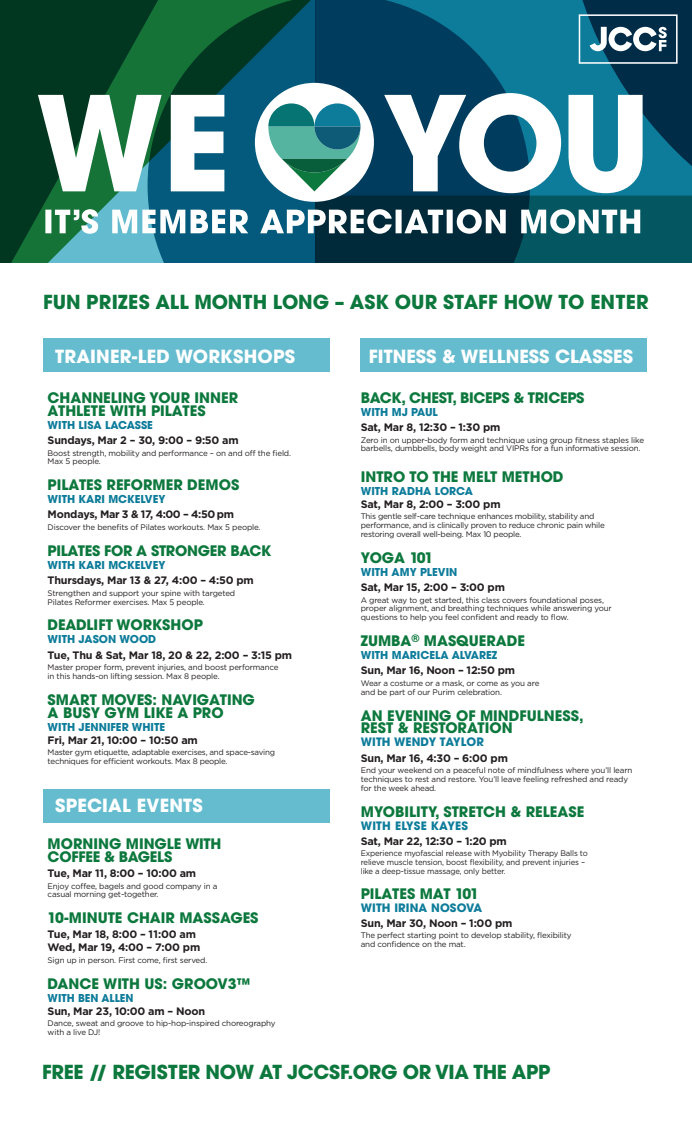
<style>
.page{position:relative;width:692px;height:1124px;background:#fff}
.page>*{position:absolute;margin:0;border:0;box-sizing:border-box;transform-origin:0 0}
.Event_title{font:700 19.2px "Avant Garde";color:#0c783d}
.PSTR_Event_Title{font:700 19.2px "Avant Garde";letter-spacing:-.02em;color:#0c783d}
.t1{font:700 18px "Avant Garde";letter-spacing:.01em;color:#fff}
.Event_time{font:700 14.4px "Avant Garde";color:#0c783d}
.Event_title-2{font:700 14.4px "Avant Garde";color:#0c783d}
.Event_time-2{font:700 14.4px "Avant Garde";letter-spacing:-.02em;color:#0c783d}
.Event_description{font:700 14.4px "Avant Garde";color:#0c783d}
.Event_description-2{font:700 11.52px "Avant Garde";letter-spacing:.01em;color:#0d7c9a}
.Event_title-3{font:700 11.52px "Avant Garde";letter-spacing:.02em;color:#0d7c9a}
.Event_time-3{font:700 10.8px "Gotham";letter-spacing:-.02em;color:#231f20}
.Event_time-4{font:700 10.8px "Avant Garde";color:#0d7c9a}
.Event_description-3{font:700 10.8px "Gotham";letter-spacing:-.02em;color:#231f20}
.Event_time-5{font:700 10.8px "Gotham";letter-spacing:-.04em;color:#231f20}
.Event_title-4{font:700 10.8px "Gotham";letter-spacing:-.02em;color:#231f20}
.Event_time-6{font:8px/8.8px "Gotham";letter-spacing:-.02em;color:#231f20}
.Event_description-4{font:8px/8.8px "Gotham";letter-spacing:-.02em;color:#231f20}
.Event_title-5{font:8px "Gotham";letter-spacing:-.02em;color:#231f20}
</style>
<div class="page">
<div style="left:360px;top:338px;width:286px;height:34px;background:#65bccf"></div>
<div style="left:44px;top:788px;width:286px;height:34px;background:#65bccf"></div>
<div style="left:44px;top:338px;width:286px;height:34px;background:#65bccf"></div>
<div style="left:529px;top:0;width:34px;height:93px;background:#0d7c9a"></div>
<svg style="left:227px;top:0;width:302px;height:93px;background:#045068"></svg>
<svg style="left:0;top:0;width:227px;height:263px;background:#064727"></svg>
<svg style="left:563px;top:0;width:128px;height:103px;background:#054965"></svg>
<svg style="left:578px;top:14px;width:99px;height:50px"></svg>
<svg style="left:38px;top:93px;width:604px;height:100px"></svg>
<div style="left:255px;top:83px;width:119px;height:119px;background:#fff;border-radius:50%"></div>
<svg style="left:45px;top:103px;width:646px;height:160px"></svg>
<p class="Event_title" style="left:43px;top:289px;width:606px">FUN PRIZES ALL MONTH LONG – ASK OUR STAFF HOW TO ENTER</p>
<p class="t1" style="left:55px;top:344px;width:241px">TRAINER-LED WORKSHOPS</p>
<p class="Event_time" style="left:48px;top:388px;width:192px">CHANNELING YOUR INNER</p>
<p class="Event_time" style="left:48px;top:401px;width:159px">ATHLETE WITH PILATES</p>
<p class="Event_time-4" style="left:48px;top:418px;width:107px">WITH LISA LACASSE</p>
<p class="Event_time-3" style="left:48px;top:433px;width:192px">Sundays, Mar 2 – 30, 9:00 – 9:50 am</p>
<p class="Event_time-6" style="left:48px;top:448px;width:245px">Boost strength, mobility and performance – on and off the field.</p>
<p class="Event_time-6" style="left:48px;top:457px;width:55px">Max 5 people.</p>
<p class="Event_time" style="left:48px;top:475px;width:193px">PILATES REFORMER DEMOS</p>
<p class="Event_time-4" style="left:48px;top:492px;width:119px">WITH KARI MCKELVEY</p>
<p class="Event_time-5" style="left:48px;top:507px;width:188px">Mondays, Mar 3 &amp; 17, 4:00 – 4:50 pm</p>
<p class="Event_time-6" style="left:48px;top:522px;width:214px">Discover the benefits of Pilates workouts. Max 5 people.</p>
<p class="Event_time-2" style="left:48px;top:541px;width:225px">PILATES FOR A STRONGER BACK</p>
<p class="Event_time-4" style="left:48px;top:558px;width:119px">WITH KARI MCKELVEY</p>
<p class="Event_time-3" style="left:48px;top:573px;width:207px">Thursdays, Mar 13 &amp; 27, 4:00 – 4:50 pm</p>
<p class="Event_time-6" style="left:48px;top:588px;width:189px">Strengthen and support your spine with targeted</p>
<p class="Event_time-6" style="left:48px;top:597px;width:159px">Pilates Reformer exercises. Max 5 people.</p>
<p class="Event_time" style="left:48px;top:615px;width:157px">DEADLIFT WORKSHOP</p>
<p class="Event_time-4" style="left:48px;top:632px;width:110px">WITH JASON WOOD</p>
<p class="Event_time-3" style="left:48px;top:647px;width:246px">Tue, Thu &amp; Sat, Mar 18, 20 &amp; 22, 2:00 – 3:15 pm</p>
<p class="Event_time-6" style="left:48px;top:662px;width:232px">Master proper form, prevent injuries, and boost performance</p>
<p class="Event_time-6" style="left:48px;top:671px;width:173px">in this hands-on lifting session. Max 8 people.</p>
<p class="Event_time" style="left:48px;top:690px;width:209px">SMART MOVES: NAVIGATING</p>
<p class="Event_title-2" style="left:48px;top:703px;width:177px">A BUSY GYM LIKE A PRO</p>
<p class="Event_time-4" style="left:48px;top:719px;width:119px">WITH JENNIFER WHITE</p>
<p class="Event_time-3" style="left:48px;top:732px;width:152px">Fri, Mar 21, 10:00 – 10:50 am</p>
<p class="Event_time-6" style="left:48px;top:747px;width:229px">Master gym etiquette, adaptable exercises, and space-saving</p>
<p class="Event_time-6" style="left:48px;top:756px;width:181px">techniques for efficient workouts. Max 8 people.</p>
<p class="t1" style="left:55px;top:793px;width:149px">SPECIAL EVENTS</p>
<p class="Event_time" style="left:48px;top:834px;width:175px">MORNING MINGLE WITH</p>
<p class="Event_time-2" style="left:48px;top:847px;width:126px">COFFEE &amp; BAGELS</p>
<p class="Event_time-3" style="left:48px;top:865px;width:150px">Tue, Mar 11, 8:00 – 10:00 am</p>
<p class="Event_time-6" style="left:48px;top:880px;width:171px">Enjoy coffee, bagels and good company in a</p>
<p class="Event_time-6" style="left:48px;top:889px;width:112px">casual morning get-together.</p>
<p class="Event_time" style="left:48px;top:908px;width:212px">10-MINUTE CHAIR MASSAGES</p>
<p class="Event_time-3" style="left:48px;top:927px;width:150px">Tue, Mar 18, 8:00 – 11:00 am</p>
<p class="Event_time-3" style="left:48px;top:940px;width:154px">Wed, Mar 19, 4:00 – 7:00 pm</p>
<p class="Event_time-6" style="left:48px;top:955px;width:161px">Sign up in person. First come, first served.</p>
<p class="Event_time" style="left:48px;top:974px;width:205px">DANCE WITH US: GROOV3™</p>
<p class="Event_time-4" style="left:48px;top:990px;width:87px">WITH BEN ALLEN</p>
<p class="Event_time-3" style="left:48px;top:1003px;width:159px">Sun, Mar 23, 10:00 am – Noon</p>
<p class="Event_time-6" style="left:48px;top:1018px;width:229px">Dance, sweat and groove to hip-hop-inspired choreography</p>
<p class="Event_time-6" style="left:48px;top:1027px;width:54px">with a live DJ!</p>
<p class="t1" style="left:368px;top:344px;width:265px">FITNESS &amp; WELLNESS CLASSES</p>
<p class="Event_time-2" style="left:360px;top:388px;width:225px">BACK, CHEST, BICEPS &amp; TRICEPS</p>
<p class="Event_time-4" style="left:360px;top:405px;width:78px">WITH MJ PAUL</p>
<p class="Event_time-3" style="left:360px;top:420px;width:141px">Sat, Mar 8, 12:30 – 1:30 pm</p>
<p class="Event_time-6" style="left:360px;top:435px;width:284px">Zero in on upper-body form and technique using group fitness staples like barbells, dumbbells, body weight and VIPRs for a fun informative session.</p>
<p class="Event_title-2" style="left:360px;top:467px;width:204px">INTRO TO THE MELT METHOD</p>
<p class="Event_time-4" style="left:360px;top:483px;width:114px">WITH RADHA LORCA</p>
<p class="Event_time-3" style="left:360px;top:496px;width:141px">Sat, Mar 8, 2:00 – 3:00 pm</p>
<p class="Event_time-6" style="left:360px;top:511px;width:235px">This gentle self-care technique enhances mobility, stability and</p>
<p class="Event_time-6" style="left:360px;top:520px;width:245px">performance, and is clinically proven to reduce chronic pain while</p>
<p class="Event_time-6" style="left:360px;top:529px;width:162px">restoring overall well-being. Max 10 people.</p>
<p class="Event_time" style="left:360px;top:548px;width:74px">YOGA 101</p>
<p class="Event_time-4" style="left:360px;top:564px;width:98px">WITH AMY PLEVIN</p>
<p class="Event_time-3" style="left:360px;top:579px;width:145px">Sat, Mar 15, 2:00 – 3:00 pm</p>
<p class="Event_time-6" style="left:360px;top:595px;width:244px">A great way to get started, this class covers foundational poses,</p>
<p class="Event_time-6" style="left:360px;top:603px;width:252px">proper alignment, and breathing techniques while answering your</p>
<p class="Event_time-6" style="left:360px;top:612px;width:209px">questions to help you feel confident and ready to flow.</p>
<p class="Event_time" style="left:360px;top:631px;width:166px">ZUMBA<sup>®</sup> MASQUERADE</p>
<p class="Event_time-4" style="left:360px;top:648px;width:138px">WITH MARICELA ALVAREZ</p>
<p class="Event_time-3" style="left:360px;top:663px;width:156px">Sun, Mar 16, Noon – 12:50 pm</p>
<p class="Event_time-6" style="left:360px;top:678px;width:180px">Wear a costume or a mask, or come as you are</p>
<p class="Event_time-6" style="left:360px;top:687px;width:142px">and be part of our Purim celebration.</p>
<p class="Event_description" style="left:360px;top:705px;width:224px">AN EVENING OF MINDFULNESS,</p>
<p class="Event_description" style="left:360px;top:718px;width:153px">REST &amp; RESTORATION</p>
<p class="Event_description-2" style="left:360px;top:734px;width:125px">WITH WENDY TAYLOR</p>
<p class="Event_description-3" style="left:360px;top:750px;width:148px">Sun, Mar 16, 4:30 – 6:00 pm</p>
<p class="Event_description-4" style="left:360px;top:765px;width:273px">End your weekend on a peaceful note of mindfulness where you’ll learn techniques to rest and restore. You’ll leave feeling refreshed and ready</p>
<p class="Event_description-4" style="left:360px;top:783px;width:77px">for the week ahead.</p>
<p class="Event_title-2" style="left:360px;top:802px;width:225px">MYOBILITY, STRETCH &amp; RELEASE</p>
<p class="Event_title-3" style="left:360px;top:817px;width:109px">WITH ELYSE KAYES</p>
<p class="Event_title-4" style="left:360px;top:833px;width:147px">Sat, Mar 22, 12:30 – 1:20 pm</p>
<p class="Event_title-5" style="left:360px;top:848px;width:228px">Experience myofascial release with Myobility Therapy Balls to</p>
<p class="Event_title-5" style="left:360px;top:857px;width:226px">relieve muscle tension, boost flexibility, and prevent injuries –</p>
<p class="Event_title-5" style="left:360px;top:865px;width:146px">like a deep-tissue massage, only better.</p>
<p class="Event_title-2" style="left:360px;top:883px;width:120px">PILATES MAT 101</p>
<p class="Event_description-2" style="left:360px;top:899px;width:123px">WITH IRINA NOSOVA</p>
<p class="Event_description-3" style="left:360px;top:915px;width:153px">Sun, Mar 30, Noon – 1:00 pm</p>
<p class="Event_description-4" style="left:360px;top:930px;width:212px">The perfect starting point to develop stability, flexibility</p>
<p class="Event_description-4" style="left:360px;top:939px;width:106px">and confidence on the mat.</p>
<p class="PSTR_Event_Title" style="left:42px;top:1059px;width:509px">FREE // REGISTER NOW AT JCCSF.ORG OR VIA THE APP</p>
</div>
